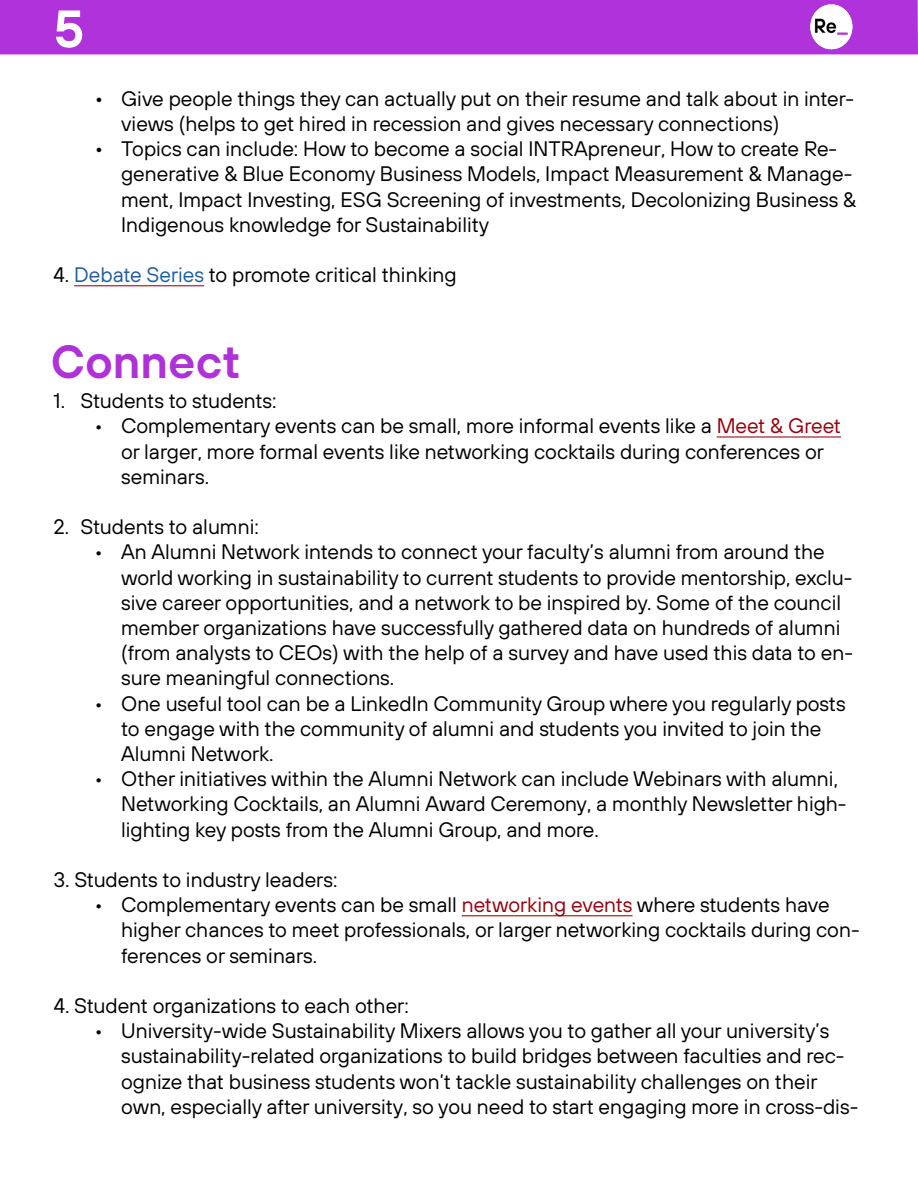
<style>
.page{position:relative;width:918px;height:1188px;background:#fff}
.page>*{position:absolute;margin:0;border:0;box-sizing:border-box;transform-origin:0 0}
.t1{font:600 52.5px "TT Hoves";color:#fff}
.t2{font:600 46.5px "TT Hoves";color:#af32d9}
.t3{font:21px/25.2px "TT Hoves";color:#000}
.s1{font-size:22.5px}
.s2{color:#215e9e}
.s3{color:#97000c}
</style>
<div class="page">
<div style="left:0;top:0;width:918px;height:54px;background:#b032da"></div>
<hr style="left:74px;top:285px;width:130px;height:1px;background:#97000c">
<hr style="left:717px;top:436px;width:124px;height:2px;background:#97000c">
<hr style="left:462px;top:915px;width:171px;height:1px;background:#97000c">
<img style="left:810px;top:4px;width:43px;height:46px">
<h1 class="t1" style="left:54px;top:-6px;width:32px">5</h1>
<p class="t3" style="left:121px;top:85px;width:735px;text-indent:-27px"><span class="s1">•</span> Give people things they can actually put on their resume and talk about in inter&shy;views (helps to get hired in recession and gives necessary connections)</p>
<p class="t3" style="left:121px;top:136px;width:737px;text-indent:-27px"><span class="s1">•</span> Topics can include: How to become a social INTRApreneur, How to create Re&shy;generative &amp; Blue Economy Business Models, Impact Measurement &amp; Manage&shy;ment, Impact Investing, ESG Screening of investments, Decolonizing Business &amp; Indigenous knowledge for Sustainability</p>
<p class="t3" style="left:54px;top:262px;width:404px">4. <span class="s2">Debate Series</span> to promote critical thinking</p>
<h2 class="t2" style="left:51px;top:331px;width:191px">Connect</h2>
<p class="t3" style="left:54px;top:388px;width:225px">1. Students to students:</p>
<p class="t3" style="left:121px;top:413px;width:721px;text-indent:-27px">• Complementary events can be small, more informal events like a <span class="s3">Meet &amp; Greet </span>or larger, more formal events like networking cocktails during conferences or seminars.</p>
<p class="t3" style="left:54px;top:514px;width:207px">2. Students to alumni:</p>
<p class="t3" style="left:121px;top:539px;width:733px;text-indent:-27px">• An Alumni Network intends to connect your faculty’s alumni from around the world working in sustainability to current students to provide mentorship, exclu&shy;sive career opportunities, and a network to be inspired by. Some of the council member organizations have successfully gathered data on hundreds of alumni (from analysts to CEOs) with the help of a survey and have used this data to en&shy;sure meaningful connections.</p>
<p class="t3" style="left:121px;top:690px;width:726px;text-indent:-27px">• One useful tool can be a LinkedIn Community Group where you regularly posts to engage with the community of alumni and students you invited to join the<br>Alumni Network.</p>
<p class="t3" style="left:121px;top:766px;width:727px;text-indent:-27px">• Other initiatives within the Alumni Network can include Webinars with alumni,<br>Networking Cocktails, an Alumni Award Ceremony, a monthly Newsletter high&shy;lighting key posts from the Alumni Group, and more.</p>
<p class="t3" style="left:54px;top:867px;width:285px">3. Students to industry leaders:</p>
<p class="t3" style="left:121px;top:892px;width:740px;text-indent:-27px">• Complementary events can be small <span class="s3">networking events</span> where students have higher chances to meet professionals, or larger networking cocktails during con&shy;ferences or seminars.</p>
<p class="t3" style="left:54px;top:993px;width:357px">4. Student organizations to each other:</p>
<p class="t3" style="left:121px;top:1018px;width:739px;text-indent:-27px">• University-wide Sustainability Mixers allows you to gather all your university’s sustainability-related organizations to build bridges between faculties and rec&shy;ognize that business students won’t tackle sustainability challenges on their own, especially after university, so you need to start engaging more in cross-dis-</p>
</div>
